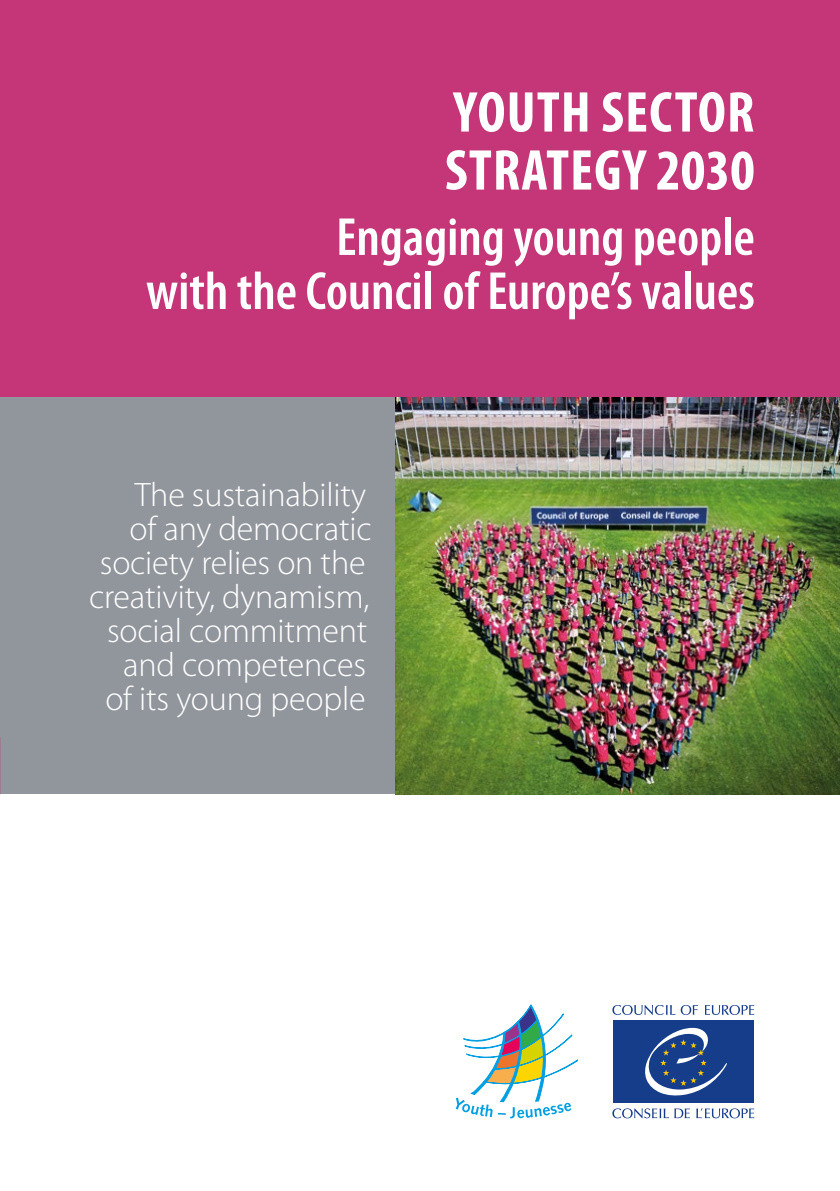
<style>
.page{position:relative;width:840px;height:1191px;background:#fff}
.page>*{position:absolute;margin:0;border:0;box-sizing:border-box;transform-origin:0 0}
.t1{font:700 condensed 58px/58px "Myriad Pro";letter-spacing:.02em;color:#fff}
.t2{font:600 condensed 54px/54px "Myriad Pro";color:#fff;text-align:right}
.t3{font:300 34px/34px "Myriad Pro";letter-spacing:-.005em;color:#fff;text-align:right}
</style>
<div class="page">
<div style="left:0;top:397px;width:397px;height:397px;background:#91959c"></div>
<img style="left:395px;top:397px;width:444px;height:397px">
<div style="left:0;top:0;width:839px;height:397px;background:#c43677"></div>
<svg style="left:455px;top:1005px;width:122px;height:113px"></svg>
<svg style="left:704px;top:1005px;width:49px;height:10px"></svg>
<svg style="left:612px;top:1005px;width:85px;height:10px"></svg>
<svg style="left:696px;top:1108px;width:57px;height:10px"></svg>
<svg style="left:674px;top:1108px;width:15px;height:10px"></svg>
<svg style="left:612px;top:1108px;width:56px;height:10px"></svg>
<div style="left:612px;top:1020px;width:141px;height:82px;background:#153d8a"></div>
<svg style="left:645px;top:1027px;width:82px;height:69px"></svg>
<h1 class="t1" style="left:444px;top:82px;width:311px">YOUTH SECTOR<br>STRATEGY 2030</h1>
<h2 class="t2" style="left:146px;top:209px;width:610px">Engaging young people<br>with the Council of Europe’s values</h2>
<p class="t3" style="left:89px;top:477px;width:284px">The sustainability<br>of any democratic society relies on the creativity, dynamism, social commitment and competences<br>of its young people</p>
</div>
